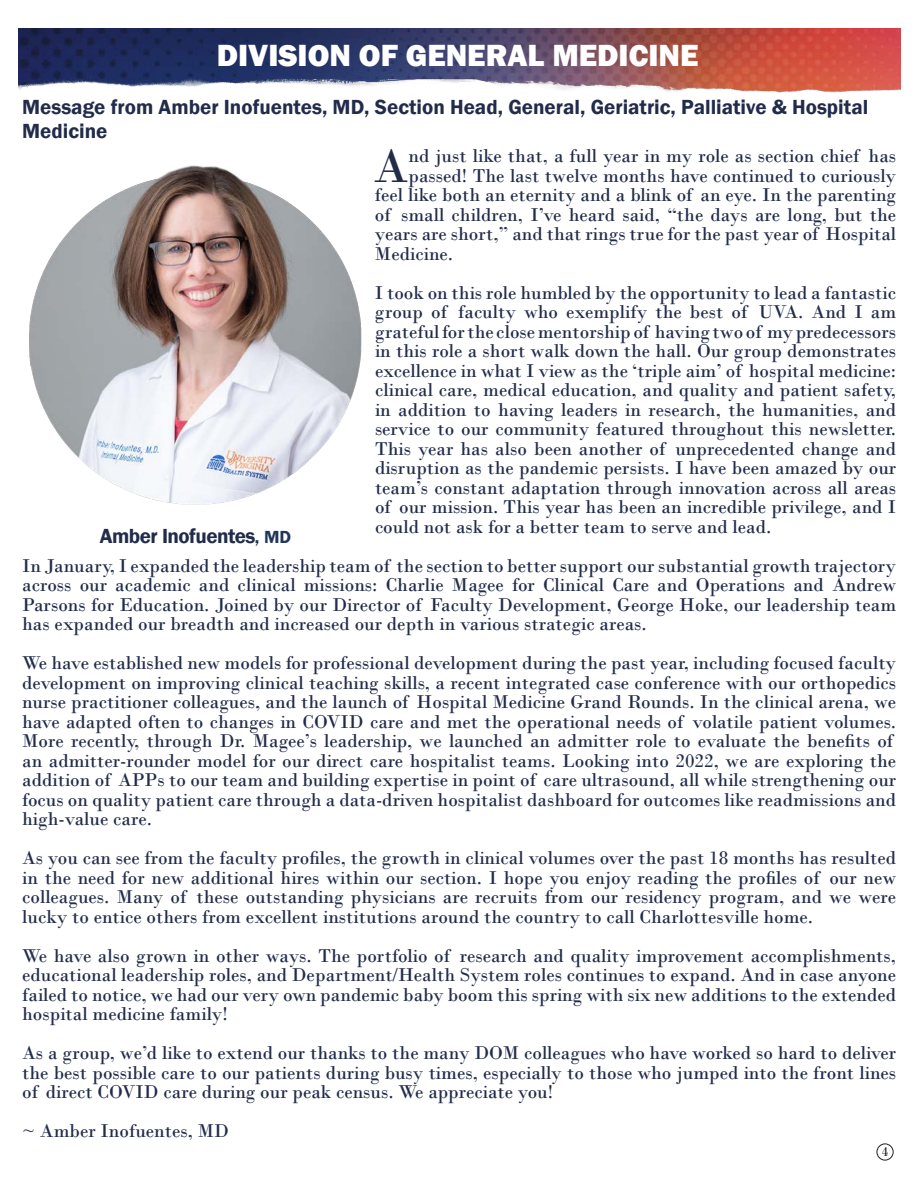
<style>
.page{position:relative;width:918px;height:1188px;background:#fff}
.page>*{position:absolute;margin:0;border:0;box-sizing:border-box;transform-origin:0 0}
.t1{font:49.35px "Bodoni";color:#222c4a}
.t2{font:800 31.5px "Franklin Gothic";color:#fff}
.t3{font:600 21px/24px "Franklin Gothic";color:#222c4a}
.t4{font:600 21px "Franklin Gothic";letter-spacing:-.025em;color:#222c4a}
.t5{font:19.5px/19.5px "Bodoni";color:#222c4a;text-align:justify}
.t6{font:13.5px "Bodoni";color:#231f20}
.s1{font-size:18px;color:#20365c}
</style>
<div class="page">
<img style="left:18px;top:28px;width:882px;height:65px">
<img style="left:30px;top:165px;width:332px;height:340px">
<div style="left:877px;top:1144px;width:16px;height:16px;border:1px solid #231f20;border-radius:50%"></div>
<p class="t2" style="left:217px;top:35px;width:483px">DIVISION OF GENERAL MEDICINE</p>
<p class="t3" style="left:22px;top:95px;width:848px">Message from Amber Inofuentes, MD, Section Head, General, Geriatric, Palliative &amp; Hospital<br>Medicine</p>
<p class="t1" style="left:374px;top:136px;width:36px">A</p>
<p class="t5" style="left:409px;top:146px;width:489px">nd just like that, a full year in my role as section chief has</p>
<p class="t5" style="left:409px;top:166px;width:489px">passed! The last twelve months have continued to curiously</p>
<p class="t5" style="left:375px;top:185px;width:523px">feel like both an eternity and a blink of an eye. In the parenting</p>
<p class="t5" style="left:375px;top:205px;width:523px">of small children, I’ve heard said, “the days are long, but the</p>
<p class="t5" style="left:375px;top:224px;width:523px">years are short,” and that rings true for the past year of Hospital</p>
<p class="t5" style="left:375px;top:244px;width:80px">Medicine.</p>
<p class="t5" style="left:375px;top:283px;width:523px">I took on this role humbled by the opportunity to lead a fantastic group of faculty who exemplify the best of UVA. And I am grateful for the close mentorship of having two of my predecessors in this role a short walk down the hall. Our group demonstrates excellence in what I view as the ‘triple aim’ of hospital medicine: clinical care, medical education, and quality and patient safety, in addition to having leaders in research, the humanities, and service to our community featured throughout this newsletter.<br>This year has also been another of unprecedented change and disruption as the pandemic persists. I have been amazed by our team’s constant adaptation through innovation across all areas of our mission. This year has been an incredible privilege, and I could not ask for a better team to serve and lead.</p>
<p class="t5" style="left:22px;top:556px;width:876px">In January, I expanded the leadership team of the section to better support our substantial growth trajectory across our academic and clinical missions: Charlie Magee for Clinical Care and Operations and Andrew Parsons for Education. Joined by our Director of Faculty Development, George Hoke, our leadership team has expanded our breadth and increased our depth in various strategic areas.</p>
<p class="t5" style="left:22px;top:653px;width:876px;text-align:left">We have established new models for professional development during the past year, including focused faculty development on improving clinical teaching skills, a recent integrated case conference with our orthopedics nurse practitioner colleagues, and the launch of Hospital Medicine Grand Rounds. In the clinical arena, we have adapted often to changes in COVID care and met the operational needs of volatile patient volumes.<br>More recently, through Dr. Magee’s leadership, we launched an admitter role to evaluate the benefits of an admitter-rounder model for our direct care hospitalist teams. Looking into 2022, we are exploring the addition of APPs to our team and building expertise in point of care ultrasound, all while strengthening our focus on quality patient care through a data-driven hospitalist dashboard for outcomes like readmissions and high-value care.</p>
<p class="t5" style="left:22px;top:848px;width:876px">As you can see from the faculty profiles, the growth in clinical volumes over the past 18 months has resulted in the need for new additional hires within our section. I hope you enjoy reading the profiles of our new colleagues. Many of these outstanding physicians are recruits from our residency program, and we were lucky to entice others from excellent institutions around the country to call Charlottesville home.</p>
<p class="t5" style="left:22px;top:946px;width:876px">We have also grown in other ways. The portfolio of research and quality improvement accomplishments, educational leadership roles, and Department/Health System roles continues to expand. And in case anyone failed to notice, we had our very own pandemic baby boom this spring with six new additions to the extended hospital medicine family!</p>
<p class="t5" style="left:22px;top:1043px;width:876px">As a group, we’d like to extend our thanks to the many DOM colleagues who have worked so hard to deliver the best possible care to our patients during busy times, especially to those who jumped into the front lines of direct COVID care during our peak census. We appreciate you!</p>
<p class="t5" style="left:22px;top:1121px;width:208px">~ Amber Inofuentes, MD</p>
<p class="t4" style="left:100px;top:523px;width:193px">Amber Inofuentes<span class="s1">, MD</span></p>
<p class="t6" style="left:882px;top:1143px;width:8px">4</p>
</div>
